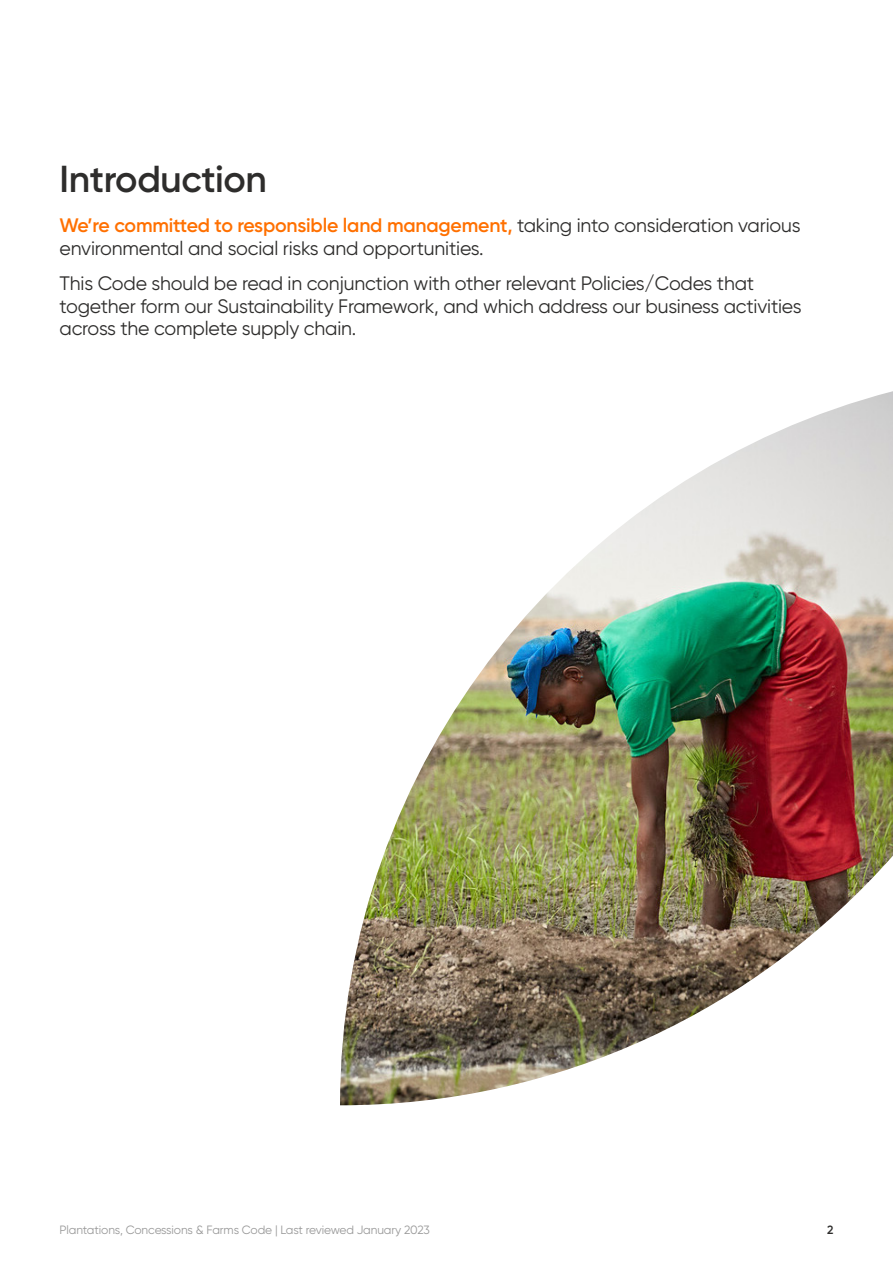
<style>
.page{position:relative;width:893px;height:1263px;background:#fff}
.page>*{position:absolute;margin:0;border:0;box-sizing:border-box;transform-origin:0 0}
.Text_Header{font:600 37.5px "Gilroy";letter-spacing:-.01em;color:#2e2d2c}
.Intro_Text{font:19.5px/22.5px "Gilroy";letter-spacing:-.01em;color:#2e2d2c}
.t1{font:12px "Gilroy";letter-spacing:-.01em;color:#999}
.t2{font:600 12px "Gilroy";color:#2e2d2c}
.s1{font-weight:600;color:#ff7000}
</style>
<div class="page">
<img style="left:340px;top:391px;width:553px;height:714px">
<p class="Text_Header" style="left:60px;top:155px;width:209px">Introduction</p>
<p class="Intro_Text" style="left:60px;top:214px;width:743px"><span class="s1">We’re committed to responsible land management,</span> taking into consideration various environmental and social risks and opportunities.</p>
<p class="Intro_Text" style="left:60px;top:272px;width:743px">This Code should be read in conjunction with other relevant Policies/Codes that together form our Sustainability Framework, and which address our business activities across the complete supply chain.</p>
<p class="t1" style="left:60px;top:1223px;width:372px">Plantations, Concessions &amp; Farms Code | Last reviewed January 2023</p>
<p class="t2" style="left:827px;top:1223px;width:8px">2</p>
</div>
